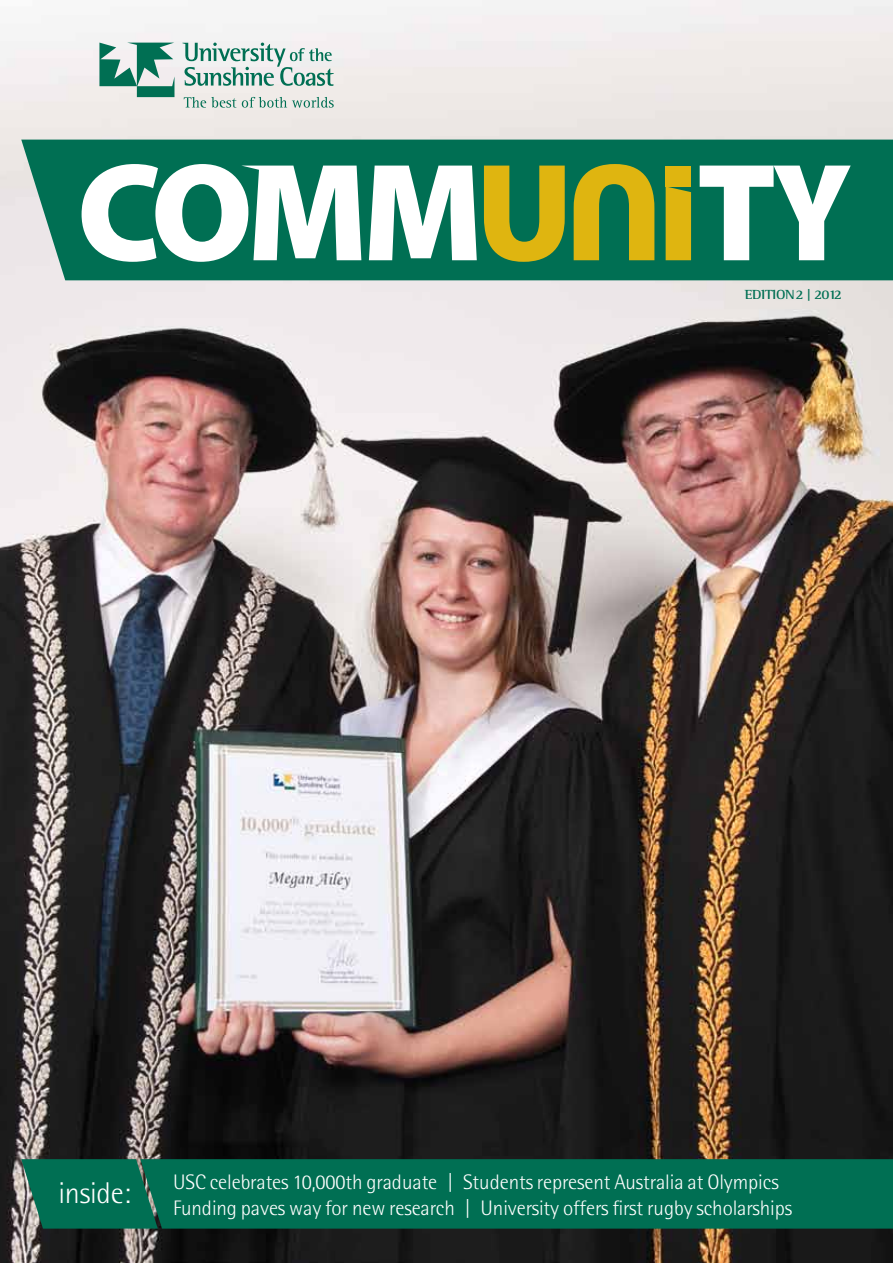
<style>
.page{position:relative;width:893px;height:1263px;background:#fff}
.page>*{position:absolute;margin:0;border:0;box-sizing:border-box;transform-origin:0 0}
.t1{font:300 30px "Rotis Semi Sans";letter-spacing:-.005em;color:#fff}
.t2{font:300 21px/25.5px "Rotis Semi Sans";letter-spacing:-.005em;color:#fff}
.t3{font:700 13.5px "Rotis Semi Serif";letter-spacing:-.03em;color:#006f53;scale:1.08 1}
</style>
<div class="page">
<img style="left:0;top:0;width:893px;height:1263px">
<svg style="left:21px;top:1159px;width:119px;height:69px;background:#0f7359"></svg>
<svg style="left:21px;top:140px;width:872px;height:140px;background:#0f765c"></svg>
<div style="left:140px;top:1159px;width:753px;height:69px;background:#006f53"></div>
<svg style="left:369px;top:166px;width:108px;height:94px"></svg>
<svg style="left:484px;top:166px;width:81px;height:96px;background:#8e9b28"></svg>
<svg style="left:700px;top:166px;width:151px;height:94px"></svg>
<svg style="left:574px;top:164px;width:80px;height:96px;background:#8f9c27"></svg>
<div style="left:666px;top:166px;width:25px;height:20px;background:#dfb510"></div>
<div style="left:666px;top:186px;width:25px;height:74px;background:#dfb510"></div>
<svg style="left:82px;top:164px;width:279px;height:98px"></svg>
<svg style="left:182px;top:43px;width:152px;height:43px"></svg>
<svg style="left:184px;top:97px;width:52px;height:11px"></svg>
<svg style="left:242px;top:97px;width:92px;height:11px"></svg>
<svg style="left:99px;top:43px;width:75px;height:54px"></svg>
<p class="t3" style="left:745px;top:286px;width:92px">EDITION 2 | 2012</p>
<h1 class="t1" style="left:58px;top:1176px;width:74px">inside:</h1>
<p class="t2" style="left:173px;top:1169px;width:621px">USC celebrates 10,000th graduate | Students represent Australia at Olympics<br>Funding paves way for new research | University offers first rugby scholarships</p>
</div>
